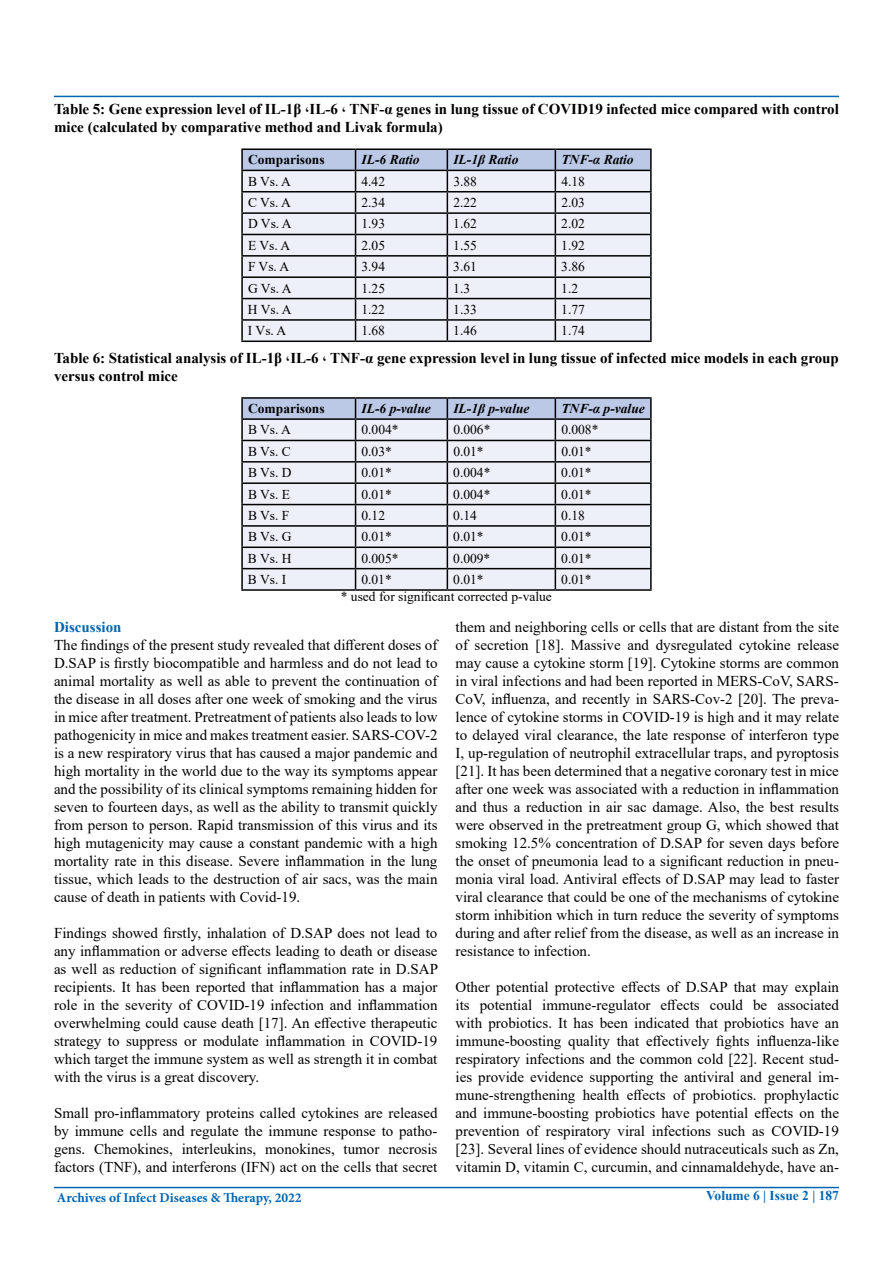
<style>
.page{position:relative;width:893px;height:1263px;background:#fff}
.page>*{position:absolute;margin:0;border:0;box-sizing:border-box;transform-origin:0 0}
.t1{font:15px/18px "Times New Roman";color:#000;text-align:justify}
.t2{font:700 15px/18px "Times New Roman";color:#000}
.t3{font:700 15px "Times New Roman";color:#0066b3}
.t4{font:13.5px "Times New Roman";color:#000}
.t5{font:italic 700 13.5px "Times New Roman";color:#000}
.t6{font:700 13.5px "Minion Pro";color:#0066b3}
.t7{font:700 13.5px "Times New Roman";color:#000}
.t8{font:700 13.5px "Times New Roman";color:#0066b3}
</style>
<div class="page">
<hr style="left:54px;top:1187px;width:785px;height:1px;background:#0066b3">
<hr style="left:54px;top:96px;width:785px;height:1px;background:#0066b3">
<hr style="left:241px;top:148px;width:115px;height:2px;background:#000">
<hr style="left:356px;top:148px;width:91px;height:2px;background:#000">
<hr style="left:447px;top:148px;width:108px;height:2px;background:#000">
<hr style="left:555px;top:148px;width:97px;height:2px;background:#000">
<svg style="left:241px;top:149px;width:411px;height:192px;background:#d4d7e1"></svg>
<hr style="left:650px;top:321px;width:2px;height:20px;background:#000">
<hr style="left:241px;top:341px;width:115px;height:1px;background:#000">
<hr style="left:356px;top:341px;width:91px;height:1px;background:#000">
<hr style="left:447px;top:341px;width:108px;height:1px;background:#000">
<hr style="left:555px;top:341px;width:97px;height:1px;background:#000">
<hr style="left:241px;top:397px;width:115px;height:2px;background:#000">
<hr style="left:356px;top:397px;width:91px;height:2px;background:#000">
<hr style="left:447px;top:397px;width:108px;height:2px;background:#000">
<hr style="left:555px;top:397px;width:97px;height:2px;background:#000">
<svg style="left:241px;top:398px;width:411px;height:191px;background:#d5d8e2"></svg>
<hr style="left:650px;top:569px;width:2px;height:20px;background:#000">
<hr style="left:241px;top:589px;width:115px;height:2px;background:#000">
<hr style="left:356px;top:589px;width:91px;height:2px;background:#000">
<hr style="left:447px;top:589px;width:108px;height:2px;background:#000">
<hr style="left:555px;top:589px;width:97px;height:2px;background:#000">
<p class="t2" style="left:54px;top:99px;width:786px">Table 5: Gene expression level of IL-1β ،IL-6 ، TNF-α genes in lung tissue of COVID19 infected mice compared with control mice (calculated by comparative method and Livak formula)</p>
<p class="t7" style="left:248px;top:150px;width:78px">Comparisons</p>
<p class="t5" style="left:362px;top:150px;width:60px">IL-6 Ratio</p>
<p class="t5" style="left:453px;top:150px;width:67px">IL-1β Ratio</p>
<p class="t5" style="left:561px;top:150px;width:74px">TNF-α Ratio</p>
<p class="t4" style="left:248px;top:172px;width:44px">B Vs. A</p>
<p class="t4" style="left:361px;top:172px;width:25px">4.42</p>
<p class="t4" style="left:453px;top:172px;width:25px">3.88</p>
<p class="t4" style="left:561px;top:172px;width:25px">4.18</p>
<p class="t4" style="left:248px;top:193px;width:44px">C Vs. A</p>
<p class="t4" style="left:361px;top:193px;width:25px">2.34</p>
<p class="t4" style="left:453px;top:193px;width:25px">2.22</p>
<p class="t4" style="left:561px;top:193px;width:25px">2.03</p>
<p class="t4" style="left:248px;top:214px;width:45px">D Vs. A</p>
<p class="t4" style="left:361px;top:214px;width:25px">1.93</p>
<p class="t4" style="left:453px;top:214px;width:25px">1.62</p>
<p class="t4" style="left:561px;top:214px;width:25px">2.02</p>
<p class="t4" style="left:248px;top:236px;width:44px">E Vs. A</p>
<p class="t4" style="left:361px;top:236px;width:25px">2.05</p>
<p class="t4" style="left:453px;top:236px;width:25px">1.55</p>
<p class="t4" style="left:561px;top:236px;width:25px">1.92</p>
<p class="t4" style="left:248px;top:257px;width:43px">F Vs. A</p>
<p class="t4" style="left:361px;top:257px;width:25px">3.94</p>
<p class="t4" style="left:453px;top:257px;width:25px">3.61</p>
<p class="t4" style="left:561px;top:257px;width:25px">3.86</p>
<p class="t4" style="left:248px;top:278px;width:45px">G Vs. A</p>
<p class="t4" style="left:361px;top:278px;width:25px">1.25</p>
<p class="t4" style="left:453px;top:278px;width:18px">1.3</p>
<p class="t4" style="left:561px;top:278px;width:18px">1.2</p>
<p class="t4" style="left:248px;top:300px;width:45px">H Vs. A</p>
<p class="t4" style="left:361px;top:300px;width:25px">1.22</p>
<p class="t4" style="left:453px;top:300px;width:25px">1.33</p>
<p class="t4" style="left:561px;top:300px;width:25px">1.77</p>
<p class="t4" style="left:248px;top:321px;width:40px">I Vs. A</p>
<p class="t4" style="left:361px;top:321px;width:25px">1.68</p>
<p class="t4" style="left:453px;top:321px;width:25px">1.46</p>
<p class="t4" style="left:561px;top:321px;width:25px">1.74</p>
<p class="t2" style="left:54px;top:348px;width:786px">Table 6: Statistical analysis of IL-1β ،IL-6 ، TNF-α gene expression level in lung tissue of infected mice models in each group versus control mice</p>
<p class="t7" style="left:248px;top:399px;width:78px">Comparisons</p>
<p class="t5" style="left:362px;top:399px;width:71px">IL-6 p-value</p>
<p class="t5" style="left:453px;top:399px;width:78px">IL-1β p-value</p>
<p class="t5" style="left:561px;top:399px;width:85px">TNF-α p-value</p>
<p class="t4" style="left:248px;top:420px;width:44px">B Vs. A</p>
<p class="t4" style="left:361px;top:420px;width:39px">0.004*</p>
<p class="t4" style="left:453px;top:420px;width:39px">0.006*</p>
<p class="t4" style="left:561px;top:420px;width:39px">0.008*</p>
<p class="t4" style="left:248px;top:442px;width:44px">B Vs. C</p>
<p class="t4" style="left:361px;top:442px;width:32px">0.03*</p>
<p class="t4" style="left:453px;top:442px;width:32px">0.01*</p>
<p class="t4" style="left:561px;top:442px;width:32px">0.01*</p>
<p class="t4" style="left:248px;top:463px;width:45px">B Vs. D</p>
<p class="t4" style="left:361px;top:463px;width:32px">0.01*</p>
<p class="t4" style="left:453px;top:463px;width:39px">0.004*</p>
<p class="t4" style="left:561px;top:463px;width:32px">0.01*</p>
<p class="t4" style="left:248px;top:484px;width:44px">B Vs. E</p>
<p class="t4" style="left:361px;top:484px;width:32px">0.01*</p>
<p class="t4" style="left:453px;top:484px;width:39px">0.004*</p>
<p class="t4" style="left:561px;top:484px;width:32px">0.01*</p>
<p class="t4" style="left:248px;top:506px;width:43px">B Vs. F</p>
<p class="t4" style="left:361px;top:506px;width:25px">0.12</p>
<p class="t4" style="left:453px;top:506px;width:25px">0.14</p>
<p class="t4" style="left:561px;top:506px;width:25px">0.18</p>
<p class="t4" style="left:248px;top:527px;width:45px">B Vs. G</p>
<p class="t4" style="left:361px;top:527px;width:32px">0.01*</p>
<p class="t4" style="left:453px;top:527px;width:32px">0.01*</p>
<p class="t4" style="left:561px;top:527px;width:32px">0.01*</p>
<p class="t4" style="left:248px;top:549px;width:45px">B Vs. H</p>
<p class="t4" style="left:361px;top:549px;width:39px">0.005*</p>
<p class="t4" style="left:453px;top:549px;width:39px">0.009*</p>
<p class="t4" style="left:561px;top:549px;width:32px">0.01*</p>
<p class="t4" style="left:248px;top:570px;width:40px">B Vs. I</p>
<p class="t4" style="left:361px;top:570px;width:32px">0.01*</p>
<p class="t4" style="left:453px;top:570px;width:32px">0.01*</p>
<p class="t4" style="left:561px;top:570px;width:32px">0.01*</p>
<p class="t4" style="left:341px;top:587px;width:213px">* used for significant corrected p-value</p>
<p class="t3" style="left:54px;top:616px;width:69px">Discussion</p>
<p class="t1" style="left:54px;top:636px;width:385px">The findings of the present study revealed that different doses of D.SAP is firstly biocompatible and harmless and do not lead to animal mortality as well as able to prevent the continuation of the disease in all doses after one week of smoking and the virus in mice after treatment. Pretreatment of patients also leads to low pathogenicity in mice and makes treatment easier. SARS-COV-2 is a new respiratory virus that has caused a major pandemic and high mortality in the world due to the way its symptoms appear and the possibility of its clinical symptoms remaining hidden for seven to fourteen days, as well as the ability to transmit quickly from person to person. Rapid transmission of this virus and its high mutagenicity may cause a constant pandemic with a high mortality rate in this disease. Severe inflammation in the lung tissue, which leads to the destruction of air sacs, was the main cause of death in patients with Covid-19.</p>
<p class="t1" style="left:54px;top:924px;width:386px">Findings showed firstly, inhalation of D.SAP does not lead to any inflammation or adverse effects leading to death or disease as well as reduction of significant inflammation rate in D.SAP recipients. It has been reported that inflammation has a major role in the severity of COVID-19 infection and inflammation overwhelming could cause death [17]. An effective therapeutic strategy to suppress or modulate inflammation in COVID-19 which target the immune system as well as strength it in combat with the virus is a great discovery.</p>
<p class="t1" style="left:54px;top:1104px;width:385px">Small pro-inflammatory proteins called cytokines are released by immune cells and regulate the immune response to patho&shy;gens. Chemokines, interleukins, monokines, tumor necrosis factors (TNF), and interferons (IFN) act on the cells that secret</p>
<p class="t1" style="left:455px;top:618px;width:385px">them and neighboring cells or cells that are distant from the site of secretion [18]. Massive and dysregulated cytokine release may cause a cytokine storm [19]. Cytokine storms are common in viral infections and had been reported in MERS-CoV, SARS-CoV, influenza, and recently in SARS-Cov-2 [20]. The preva&shy;lence of cytokine storms in COVID-19 is high and it may relate to delayed viral clearance, the late response of interferon type I, up-regulation of neutrophil extracellular traps, and pyroptosis [21]. It has been determined that a negative coronary test in mice after one week was associated with a reduction in inflammation and thus a reduction in air sac damage. Also, the best results were observed in the pretreatment group G, which showed that smoking 12.5% concentration of D.SAP for seven days before the onset of pneumonia lead to a significant reduction in pneu&shy;monia viral load. Antiviral effects of D.SAP may lead to faster viral clearance that could be one of the mechanisms of cytokine storm inhibition which in turn reduce the severity of symptoms during and after relief from the disease, as well as an increase in resistance to infection.</p>
<p class="t1" style="left:455px;top:978px;width:385px">Other potential protective effects of D.SAP that may explain its potential immune-regulator effects could be associated with probiotics. It has been indicated that probiotics have an immune-boosting quality that effectively fights influenza-like respiratory infections and the common cold [22]. Recent stud&shy;ies provide evidence supporting the antiviral and general im&shy;mune-strengthening health effects of probiotics. prophylactic and immune-boosting probiotics have potential effects on the prevention of respiratory viral infections such as COVID-19 [23]. Several lines of evidence should nutraceuticals such as Zn, vitamin D, vitamin C, curcumin, and cinnamaldehyde, have an-</p>
<p class="t6" style="left:57px;top:1188px;width:246px">Archives of Infect Diseases &amp; Therapy, 2022</p>
<p class="t8" style="left:706px;top:1186px;width:134px">Volume 6 | Issue 2 | 187</p>
</div>
